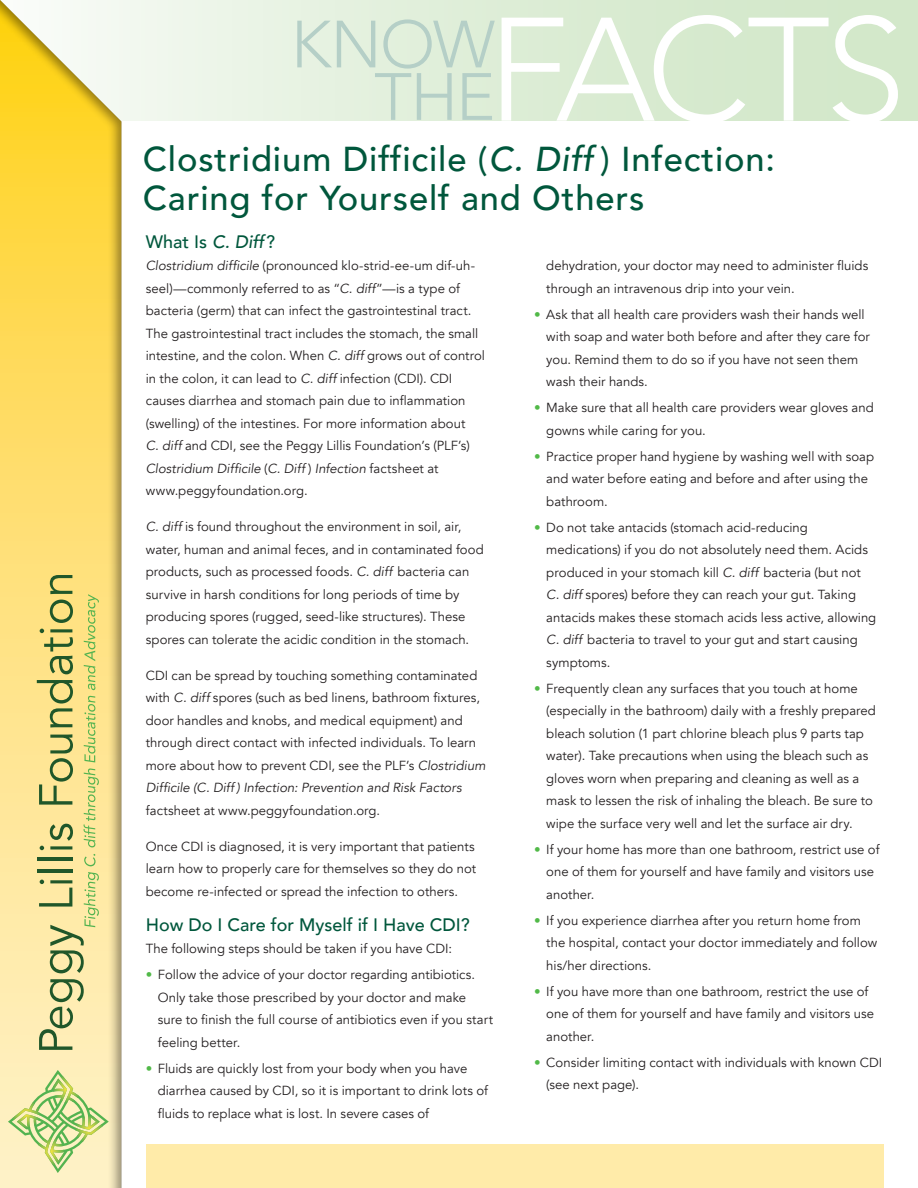
<style>
.page{position:relative;width:918px;height:1188px;background:#fff}
.page>*{position:absolute;margin:0;border:0;box-sizing:border-box;transform-origin:0 0}
.t1{font:300 145.5px "Avenir";letter-spacing:-.05em;color:#fff}
.t2{font:300 66px/52.5px "Avenir";letter-spacing:-.025em;color:#b5cfc7;text-align:right}
.t3{font:500 34.5px/39px "Avenir";letter-spacing:.025em;color:#00573c}
.t4{font:500 18px "Avenir";color:#00573c}
.t5{font:13.2px/22.5px "Avenir";color:#231f20}
.s1{font-style:italic}
.s2{color:#51b948}
</style>
<div class="page">
<svg style="left:123px;top:0;width:795px;height:121px;background:#deedd7"></svg>
<div style="left:0;top:0;width:123px;height:1188px;background:#231f20;opacity:.46"></div>
<svg style="left:39px;top:979px;width:45px;height:71px;background:#c9c993"></svg>
<svg style="left:37px;top:575px;width:62px;height:398px;background:#dcd285"></svg>
<svg style="left:8px;top:1070px;width:101px;height:103px;background:#dee4a7"></svg>
<div style="left:147px;top:1145px;width:737px;height:43px;background:#ffeba9"></div>
<h1 class="t1" style="left:487px;top:-15px;width:420px">FACTS</h1>
<h2 class="t2" style="left:291px;top:19px;width:206px">KNOW<br>THE</h2>
<h3 class="t3" style="left:143px;top:138px;width:634px">Clostridium Difficile (<span class="s1">C. Diff</span> ) Infection:<br>Caring for Yourself and Others</h3>
<h3 class="t4" style="left:146px;top:226px;width:131px">What Is <span class="s1">C. Diff</span>?</h3>
<p class="t5" style="left:146px;top:255px;width:341px"><span class="s1">Clostridium difficile</span> (pronounced klo-strid-ee-um dif-uh&shy;seel)—commonly referred to as “<span class="s1">C. diff</span>”—is a type of bacteria (germ) that can infect the gastrointestinal tract.<br>The gastrointestinal tract includes the stomach, the small intestine, and the colon. When <span class="s1">C. diff</span> grows out of control in the colon, it can lead to <span class="s1">C. diff</span> infection (CDI). CDI causes diarrhea and stomach pain due to inflammation (swelling) of the intestines. For more information about<br><span class="s1">C. diff</span> and CDI, see the Peggy Lillis Foundation’s (PLF’s)<br><span class="s1">Clostridium Difficile</span> (<span class="s1">C. Diff</span> ) <span class="s1">Infection</span> factsheet at www.peggyfoundation.org.</p>
<p class="t5" style="left:146px;top:516px;width:339px"><span class="s1">C. diff</span> is found throughout the environment in soil, air, water, human and animal feces, and in contaminated food products, such as processed foods. <span class="s1">C. diff</span> bacteria can survive in harsh conditions for long periods of time by producing spores (rugged, seed-like structures). These spores can tolerate the acidic condition in the stomach.</p>
<p class="t5" style="left:146px;top:664px;width:341px">CDI can be spread by touching something contaminated with <span class="s1">C. diff</span> spores (such as bed linens, bathroom fixtures, door handles and knobs, and medical equipment) and through direct contact with infected individuals. To learn more about how to prevent CDI, see the PLF’s <span class="s1">Clostridium Difficile (C. Diff ) Infection: Prevention and Risk Factors</span></p>
<p class="t5" style="left:146px;top:799px;width:236px">factsheet at www.peggyfoundation.org.</p>
<p class="t5" style="left:146px;top:835px;width:332px;text-align:justify">Once CDI is diagnosed, it is very important that patients learn how to properly care for themselves so they do not become re-infected or spread the infection to others.</p>
<h3 class="t4" style="left:146px;top:909px;width:326px">How Do I Care for Myself if I Have CDI?</h3>
<p class="t5" style="left:146px;top:938px;width:308px">The following steps should be taken if you have CDI:</p>
<p class="t5" style="left:158px;top:964px;width:337px;text-indent:-12px"><span class="s2">•</span> Follow the advice of your doctor regarding antibiotics.<br>Only take those prescribed by your doctor and make sure to finish the full course of antibiotics even if you start feeling better.</p>
<p class="t5" style="left:158px;top:1057px;width:332px;text-indent:-12px"><span class="s2">•</span> Fluids are quickly lost from your body when you have diarrhea caused by CDI, so it is important to drink lots of fluids to replace what is lost. In severe cases of</p>
<p class="t5" style="left:546px;top:255px;width:324px">dehydration, your doctor may need to administer fluids through an intravenous drip into your vein.</p>
<p class="t5" style="left:546px;top:303px;width:325px;text-indent:-12px"><span class="s2">•</span> Ask that all health care providers wash their hands well with soap and water both before and after they care for you. Remind them to do so if you have not seen them wash their hands.</p>
<p class="t5" style="left:546px;top:397px;width:329px;text-indent:-12px"><span class="s2">•</span> Make sure that all health care providers wear gloves and gowns while caring for you.</p>
<p class="t5" style="left:546px;top:445px;width:329px;text-indent:-12px"><span class="s2">•</span> Practice proper hand hygiene by washing well with soap and water before eating and before and after using the bathroom.</p>
<p class="t5" style="left:546px;top:516px;width:332px;text-indent:-12px"><span class="s2">•</span> Do not take antacids (stomach acid-reducing medications) if you do not absolutely need them. Acids produced in your stomach kill <span class="s1">C. diff</span> bacteria (but not <span class="s1">C. diff</span> spores) before they can reach your gut. Taking antacids makes these stomach acids less active, allowing <span class="s1">C. diff</span> bacteria to travel to your gut and start causing symptoms.</p>
<p class="t5" style="left:546px;top:677px;width:331px;text-indent:-12px"><span class="s2">•</span> Frequently clean any surfaces that you touch at home (especially in the bathroom) daily with a freshly prepared bleach solution (1 part chlorine bleach plus 9 parts tap water). Take precautions when using the bleach such as gloves worn when preparing and cleaning as well as a mask to lessen the risk of inhaling the bleach. Be sure to wipe the surface very well and let the surface air dry.</p>
<p class="t5" style="left:546px;top:838px;width:335px;text-indent:-12px"><span class="s2">•</span> If your home has more than one bathroom, restrict use of one of them for yourself and have family and visitors use another.</p>
<p class="t5" style="left:546px;top:909px;width:332px;text-indent:-12px"><span class="s2">•</span> If you experience diarrhea after you return home from the hospital, contact your doctor immediately and follow his/her directions.</p>
<p class="t5" style="left:546px;top:980px;width:329px;text-indent:-12px"><span class="s2">•</span> If you have more than one bathroom, restrict the use of one of them for yourself and have family and visitors use another.</p>
<p class="t5" style="left:546px;top:1051px;width:337px;text-indent:-12px"><span class="s2">•</span> Consider limiting contact with individuals with known CDI (see next page).</p>
</div>
